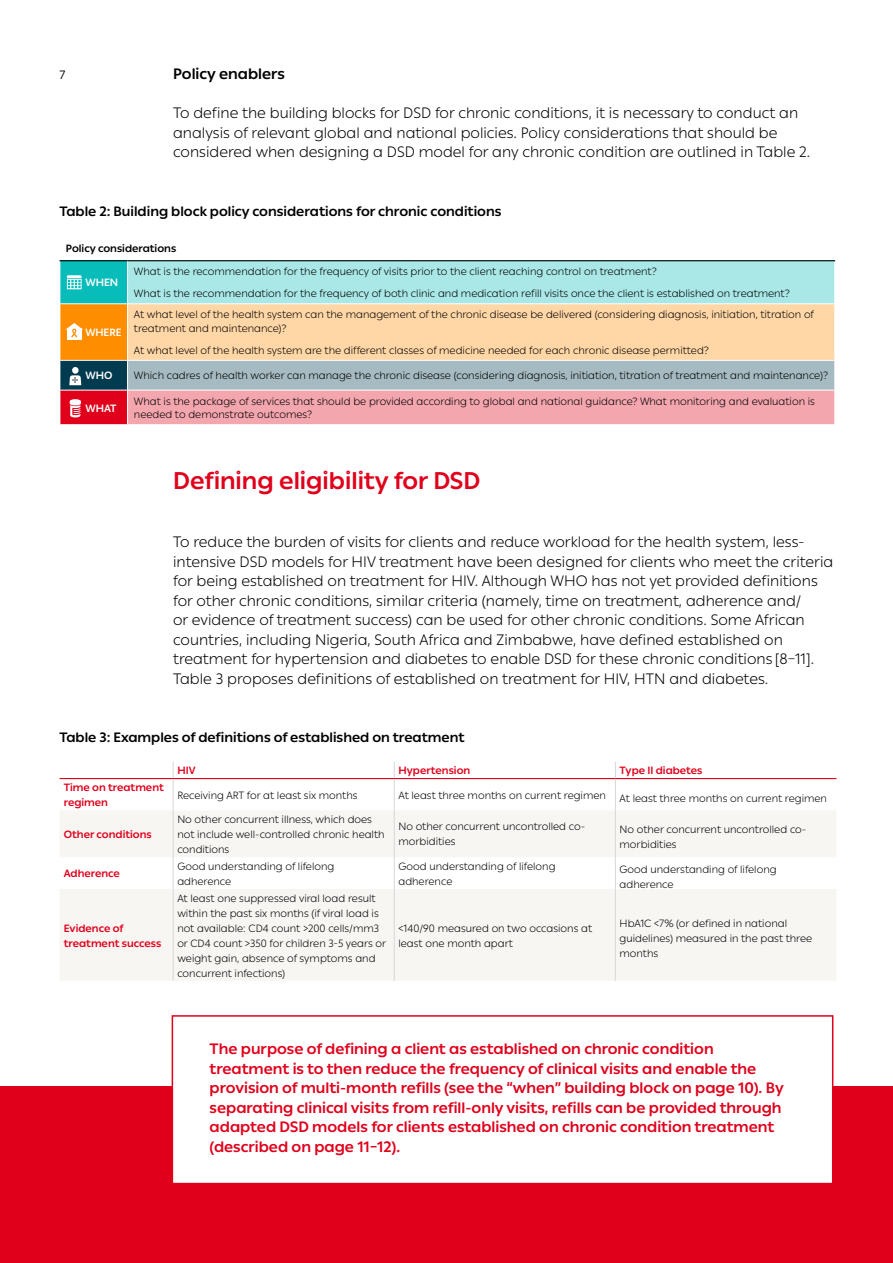
<style>
.page{position:relative;width:893px;height:1263px;background:#fff}
.page>*{position:absolute;margin:0;border:0;box-sizing:border-box;transform-origin:0 0}
.t1{font:700 24px "IAS Ribbon Sans";color:#e0001b}
.t2{font:300 15px/19.5px "IAS Ribbon Sans";color:#000}
.t3{font:700 15px/19.5px "IAS Ribbon Sans";color:#e0001b}
.t4{font:700 15px "IAS Ribbon Sans";color:#000}
.t5{font:700 13.5px "IAS Ribbon Sans";color:#000}
.t6{font:12px "IAS Ribbon Sans";color:#000}
.t7{font:300 10.5px/15px "IAS Ribbon Sans";color:#000}
.t8{font:700 10.5px/15px "IAS Ribbon Sans";color:#e0001b}
.t9{font:700 10.5px "IAS Ribbon Sans";color:#000}
.t10{font:700 10.5px "IAS Ribbon Sans";color:#fff}
</style>
<div class="page">
<div style="left:60px;top:261px;width:68px;height:43px;background:#08bcba"></div>
<div style="left:128px;top:261px;width:707px;height:43px;background:#a9e8e7"></div>
<div style="left:60px;top:304px;width:68px;height:56px;background:#ff8d00"></div>
<div style="left:128px;top:304px;width:707px;height:56px;background:#ffd7a6"></div>
<div style="left:60px;top:360px;width:68px;height:30px;background:#013b4f"></div>
<div style="left:128px;top:360px;width:707px;height:30px;background:#a6bac1"></div>
<div style="left:60px;top:390px;width:68px;height:35px;background:#e0001b"></div>
<div style="left:128px;top:390px;width:707px;height:35px;background:#f4a6af"></div>
<hr style="left:60px;top:261px;width:1px;height:42px;background:#fff">
<hr style="left:127px;top:261px;width:1px;height:42px;background:#fff">
<hr style="left:834px;top:261px;width:1px;height:42px;background:#fff">
<hr style="left:60px;top:303px;width:68px;height:1px;background:#fff">
<hr style="left:60px;top:304px;width:1px;height:56px;background:#fff">
<hr style="left:128px;top:303px;width:707px;height:1px;background:#fff">
<hr style="left:127px;top:304px;width:1px;height:56px;background:#fff">
<hr style="left:834px;top:304px;width:1px;height:56px;background:#fff">
<hr style="left:60px;top:360px;width:68px;height:1px;background:#fff">
<svg style="left:60px;top:361px;width:1px;height:29px"></svg>
<hr style="left:128px;top:360px;width:707px;height:1px;background:#fff">
<svg style="left:127px;top:361px;width:1px;height:29px"></svg>
<svg style="left:834px;top:361px;width:1px;height:29px"></svg>
<hr style="left:60px;top:390px;width:68px;height:1px;background:#fff">
<hr style="left:60px;top:390px;width:1px;height:34px;background:#fff">
<hr style="left:128px;top:390px;width:707px;height:1px;background:#fff">
<hr style="left:127px;top:390px;width:1px;height:34px;background:#fff">
<hr style="left:834px;top:390px;width:1px;height:34px;background:#fff">
<hr style="left:60px;top:424px;width:68px;height:1px;background:#fff">
<hr style="left:128px;top:424px;width:707px;height:1px;background:#fff">
<hr style="left:60px;top:260px;width:68px;height:1px;background:#000">
<hr style="left:128px;top:260px;width:707px;height:1px;background:#000">
<svg style="left:70px;top:399px;width:11px;height:18px"></svg>
<div style="left:72px;top:367px;width:7px;height:7px;background:#fff;border-radius:50%"></div>
<svg style="left:69px;top:375px;width:12px;height:10px"></svg>
<div style="left:67px;top:328px;width:14px;height:12px;background:#fff"></div>
<svg style="left:65px;top:323px;width:18px;height:14px"></svg>
<svg style="left:67px;top:275px;width:15px;height:14px"></svg>
<div style="left:0;top:1086px;width:893px;height:177px;background:#e0001b"></div>
<div style="left:172px;top:1015px;width:661px;height:169px;background:#fff;border:2px solid #e0001b"></div>
<svg style="left:60px;top:810px;width:776px;height:171px;fill:#f8f6f3"></svg>
<hr style="left:60px;top:778px;width:113px;height:1px;background:#e0001b">
<hr style="left:173px;top:778px;width:221px;height:1px;background:#e0001b">
<hr style="left:394px;top:778px;width:221px;height:1px;background:#e0001b">
<hr style="left:615px;top:778px;width:221px;height:1px;background:#e0001b">
<svg style="left:615px;top:762px;width:1px;height:16px"></svg>
<svg style="left:173px;top:762px;width:1px;height:16px"></svg>
<svg style="left:394px;top:762px;width:1px;height:16px"></svg>
<hr style="left:173px;top:779px;width:1px;height:31px;background:#d7d7d7">
<hr style="left:173px;top:810px;width:1px;height:47px;background:#d7d7d7">
<hr style="left:173px;top:857px;width:1px;height:32px;background:#d7d7d7">
<hr style="left:173px;top:889px;width:1px;height:92px;background:#d7d7d7">
<hr style="left:394px;top:779px;width:1px;height:31px;background:#d7d7d7">
<hr style="left:615px;top:779px;width:1px;height:31px;background:#d7d7d7">
<hr style="left:394px;top:810px;width:1px;height:47px;background:#d7d7d7">
<hr style="left:615px;top:810px;width:1px;height:47px;background:#d7d7d7">
<hr style="left:394px;top:857px;width:1px;height:32px;background:#d7d7d7">
<hr style="left:615px;top:857px;width:1px;height:32px;background:#d7d7d7">
<hr style="left:394px;top:889px;width:1px;height:92px;background:#d7d7d7">
<hr style="left:615px;top:889px;width:1px;height:92px;background:#d7d7d7">
<p class="t6" style="left:60px;top:66px;width:7px">7</p>
<h2 class="t4" style="left:173px;top:62px;width:113px">Policy enablers</h2>
<p class="t2" style="left:173px;top:102px;width:639px">To define the building blocks for DSD for chronic conditions, it is necessary to conduct an analysis of relevant global and national policies. Policy considerations that should be considered when designing a DSD model for any chronic condition are outlined in Table 2.</p>
<p class="t5" style="left:60px;top:200px;width:443px">Table 2: Building block policy considerations for chronic conditions</p>
<p class="t9" style="left:66px;top:241px;width:112px">Policy considerations</p>
<p class="t10" style="left:85px;top:275px;width:34px">WHEN</p>
<p class="t7" style="left:134px;top:260px;width:657px;line-height:22px">What is the recommendation for the frequency of visits prior to the client reaching control on treatment?<br>What is the recommendation for the frequency of both clinic and medication refill visits once the client is established on treatment?</p>
<p class="t10" style="left:85px;top:324px;width:38px">WHERE</p>
<p class="t7" style="left:134px;top:308px;width:682px;line-height:13.5px">At what level of the health system can the management of the chronic disease be delivered (considering diagnosis, initiation, titration of treatment and maintenance)?</p>
<p class="t7" style="left:134px;top:342px;width:576px">At what level of the health system are the different classes of medicine needed for each chronic disease permitted?</p>
<p class="t10" style="left:85px;top:368px;width:29px">WHO</p>
<p class="t7" style="left:134px;top:368px;width:696px">Which cadres of health worker can manage the chronic disease (considering diagnosis, initiation, titration of treatment and maintenance)?</p>
<p class="t10" style="left:85px;top:400px;width:33px">WHAT</p>
<p class="t7" style="left:134px;top:394px;width:683px;line-height:13.5px">What is the package of services that should be provided according to global and national guidance? What monitoring and evaluation is needed to demonstrate outcomes?</p>
<h1 class="t1" style="left:173px;top:462px;width:309px">Defining eligibility for DSD</h1>
<p class="t2" style="left:173px;top:531px;width:662px">To reduce the burden of visits for clients and reduce workload for the health system, less&shy;intensive DSD models for HIV treatment have been designed for clients who meet the criteria for being established on treatment for HIV. Although WHO has not yet provided definitions for other chronic conditions, similar criteria (namely, time on treatment, adherence and/<br>or evidence of treatment success) can be used for other chronic conditions. Some African countries, including Nigeria, South Africa and Zimbabwe, have defined established on treatment for hypertension and diabetes to enable DSD for these chronic conditions [8–11].<br>Table 3 proposes definitions of established on treatment for HIV, HTN and diabetes.</p>
<p class="t5" style="left:60px;top:727px;width:406px">Table 3: Examples of definitions of established on treatment</p>
<p class="t8" style="left:177px;top:762px;width:20px">HIV</p>
<p class="t8" style="left:398px;top:762px;width:73px">Hypertension</p>
<p class="t8" style="left:620px;top:762px;width:84px">Type II diabetes</p>
<p class="t8" style="left:64px;top:779px;width:102px">Time on treatment regimen</p>
<p class="t7" style="left:177px;top:787px;width:182px">Receiving ART for at least six months</p>
<p class="t7" style="left:398px;top:787px;width:209px">At least three months on current regimen</p>
<p class="t7" style="left:620px;top:790px;width:209px">At least three months on current regimen</p>
<p class="t8" style="left:64px;top:826px;width:90px">Other conditions</p>
<p class="t7" style="left:177px;top:811px;width:209px">No other concurrent illness, which does not include well-controlled chronic health conditions</p>
<p class="t7" style="left:398px;top:819px;width:188px">No other concurrent uncontrolled co&shy;morbidities</p>
<p class="t7" style="left:620px;top:822px;width:188px">No other concurrent uncontrolled co&shy;morbidities</p>
<p class="t8" style="left:64px;top:865px;width:58px">Adherence</p>
<p class="t7" style="left:177px;top:858px;width:159px">Good understanding of lifelong adherence</p>
<p class="t7" style="left:398px;top:858px;width:159px">Good understanding of lifelong adherence</p>
<p class="t7" style="left:620px;top:861px;width:159px">Good understanding of lifelong adherence</p>
<p class="t8" style="left:64px;top:920px;width:99px">Evidence of treatment success</p>
<p class="t7" style="left:177px;top:890px;width:211px">At least one suppressed viral load result within the past six months (if viral load is not available: CD4 count &gt;200 cells/mm3 or CD4 count &gt;350 for children 3-5 years or weight gain, absence of symptoms and concurrent infections)</p>
<p class="t7" style="left:398px;top:920px;width:195px">&lt;140/90 measured on two occasions at least one month apart</p>
<p class="t7" style="left:620px;top:915px;width:194px">HbA1C &lt;7% (or defined in national guidelines) measured in the past three months</p>
<p class="t3" style="left:210px;top:1038px;width:576px">The purpose of defining a client as established on chronic condition treatment is to then reduce the frequency of clinical visits and enable the provision of multi-month refills (see the “when” building block on page 10). By separating clinical visits from refill-only visits, refills can be provided through adapted DSD models for clients established on chronic condition treatment (described on page 11–12).</p>
</div>
